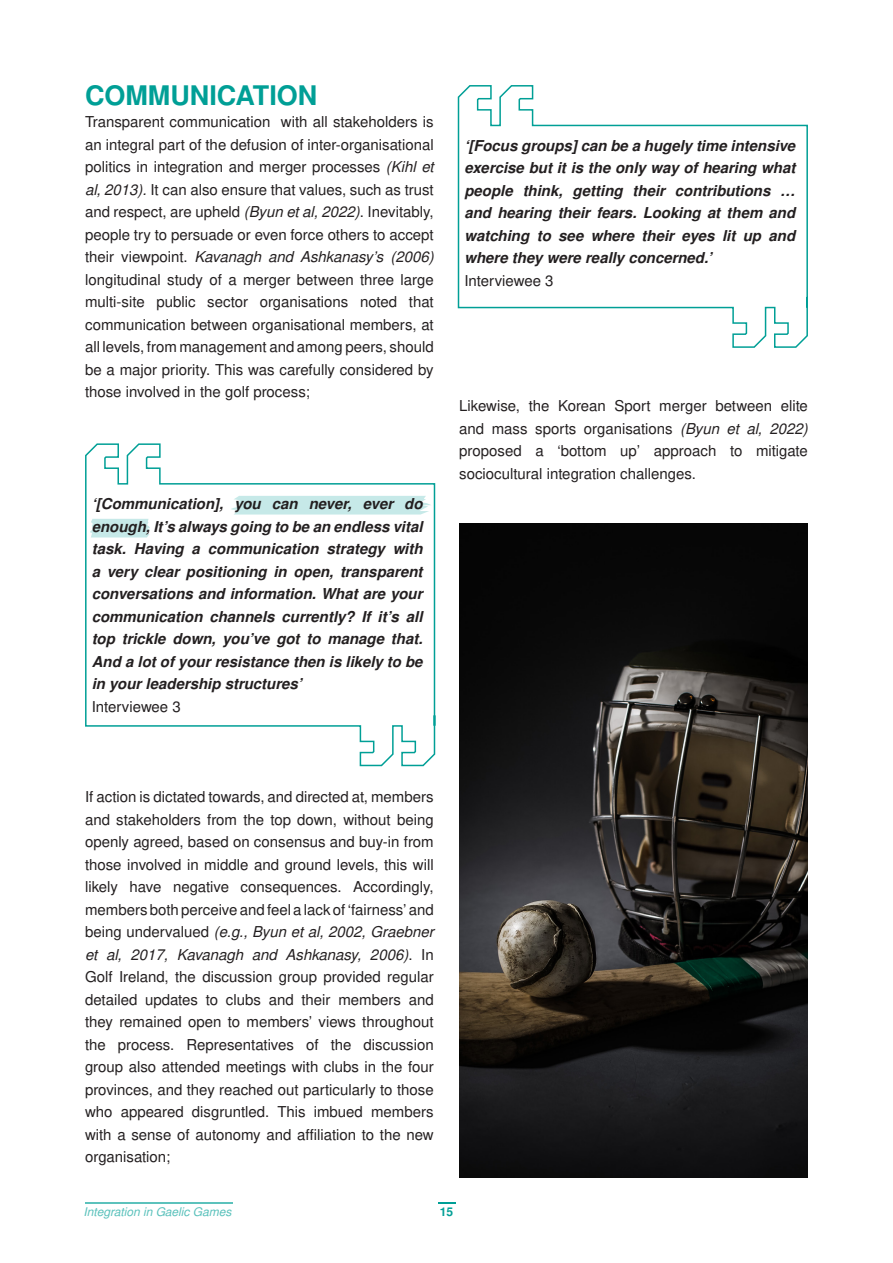
<style>
.page{position:relative;width:893px;height:1263px;background:#fff}
.page>*{position:absolute;margin:0;border:0;box-sizing:border-box;transform-origin:0 0}
.t1{font:700 27px "Nimbus San L";color:#009f96}
.t2{font:15px/22.5px "Nimbus San L";color:#231f20;text-align:justify}
.t3{font:italic 700 15px/22.5px "Nimbus San L";color:#231f20;text-align:justify}
.t4{font:italic 12px "Nimbus San L";color:#59c1bb}
.t5{font:700 12px "Nimbus San L";color:#009f96}
.s1{font-style:italic}
</style>
<div class="page">
<svg style="left:438px;top:1202px;width:17px;height:2px"></svg>
<hr style="left:85px;top:1202px;width:147px;height:2px;background:#5cc2bc">
<svg style="left:85px;top:443px;width:351px;height:324px"></svg>
<svg style="left:457px;top:85px;width:351px;height:263px"></svg>
<svg style="left:230px;top:496px;width:201px;height:18px;background:#c9eae9"></svg>
<svg style="left:90px;top:519px;width:60px;height:18px"></svg>
<img style="left:459px;top:523px;width:349px;height:655px">
<p class="t1" style="left:85px;top:76px;width:234px">COMMUNICATION</p>
<p class="t2" style="left:85px;top:110px;width:350px">Transparent communication with all stakeholders is an integral part of the defusion of inter-organisational politics in integration and merger processes <span class="s1">(Kihl et al, 2013).</span> It can also ensure that values, such as trust and respect, are upheld <span class="s1">(Byun et al, 2022)</span>. Inevitably, people try to persuade or even force others to accept their viewpoint. <span class="s1">Kavanagh and Ashkanasy’s (2006) </span>longitudinal study of a merger between three large multi-site public sector organisations noted that communication between organisational members, at all levels, from management and among peers, should be a major priority. This was carefully considered by those involved in the golf process;</p>
<p class="t3" style="left:92px;top:492px;width:332px">‘[Communication], you can never, ever do enough, It’s always going to be an endless vital task. Having a communication strategy with a very clear positioning in open, transparent conversations and information. What are your communication channels currently? If it’s all top trickle down, you’ve got to manage that.<br>And a lot of your resistance then is likely to be in your leadership structures’</p>
<p class="t2" style="left:92px;top:694px;width:91px">Interviewee 3</p>
<p class="t3" style="left:464px;top:134px;width:332px">‘[Focus groups] can be a hugely time intensive exercise but it is the only way of hearing what people think, getting their contributions … and hearing their fears. Looking at them and watching to see where their eyes lit up and where they were really concerned.’</p>
<p class="t2" style="left:464px;top:269px;width:91px">Interviewee 3</p>
<p class="t2" style="left:459px;top:394px;width:350px">Likewise, the Korean Sport merger between elite and mass sports organisations <span class="s1">(Byun et al, 2022) </span>proposed a ‘bottom up’ approach to mitigate sociocultural integration challenges.</p>
<p class="t2" style="left:85px;top:785px;width:350px">If action is dictated towards, and directed at, members and stakeholders from the top down, without being openly agreed, based on consensus and buy-in from those involved in middle and ground levels, this will likely have negative consequences. Accordingly, members both perceive and feel a lack of ‘fairness’ and being undervalued <span class="s1">(e.g., Byun et al, 2002, Graebner et al, 2017, Kavanagh and Ashkanasy, 2006)</span>. In Golf Ireland, the discussion group provided regular detailed updates to clubs and their members and they remained open to members’ views throughout the process. Representatives of the discussion group also attended meetings with clubs in the four provinces, and they reached out particularly to those who appeared disgruntled. This imbued members with a sense of autonomy and affiliation to the new organisation;</p>
<p class="t4" style="left:84px;top:1203px;width:149px">Integration in Gaelic Games</p>
<p class="t5" style="left:440px;top:1203px;width:15px">15</p>
</div>
